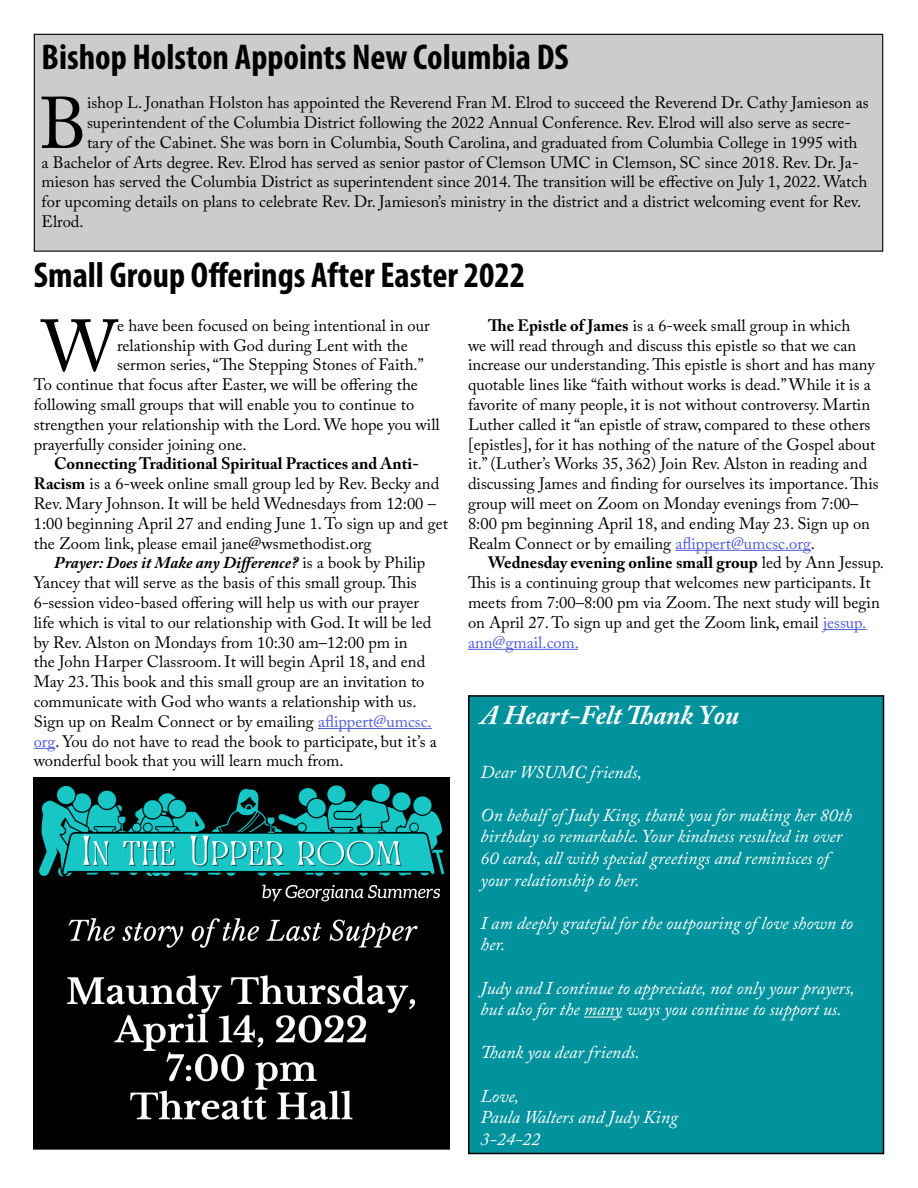
<style>
.page{position:relative;width:918px;height:1188px;background:#fff}
.page>*{position:absolute;margin:0;border:0;box-sizing:border-box;transform-origin:0 0}
.t1{font:72.15px "Adobe Caslon Pro";color:#000}
.t2{font:700 condensed 36px "Myriad Pro";color:#000}
.t3{font:italic 700 27px "Adobe Caslon Pro";color:#fff}
.t4{font:italic 18px/21.6px "Adobe Caslon Pro";color:#fff}
.t5{font:16.5px/19.8px "Adobe Caslon Pro";color:#000}
.s1{font-weight:700}
.s2{color:#4f5cd6}
.s3{font-weight:700;font-style:italic}
</style>
<div class="page">
<div style="left:34px;top:34px;width:849px;height:217px;background:#ccc"></div>
<div style="left:34px;top:34px;width:849px;height:218px;border:1px solid #000"></div>
<div style="left:469px;top:696px;width:415px;height:458px;background:#00939d"></div>
<div style="left:468px;top:695px;width:416px;height:459px;border:2px solid #000"></div>
<hr style="left:584px;top:1017px;width:38px;height:1px;background:#fff">
<hr style="left:318px;top:728px;width:114px;height:1px;background:#4f5cd6">
<svg style="left:34px;top:748px;width:21px;height:1px"></svg>
<hr style="left:675px;top:550px;width:136px;height:1px;background:#4f5cd6">
<hr style="left:823px;top:629px;width:43px;height:1px;background:#4f5cd6">
<hr style="left:468px;top:649px;width:110px;height:1px;background:#4f5cd6">
<img style="left:34px;top:778px;width:416px;height:371px">
<p class="t2" style="left:42px;top:34px;width:528px">Bishop Holston Appoints New Columbia DS</p>
<p class="t1" style="left:39px;top:81px;width:49px">B</p>
<p class="t5" style="left:87px;top:93px;width:783px">ishop L. Jonathan Holston has appointed the Reverend Fran M. Elrod to succeed the Reverend Dr. Cathy Jamieson as</p>
<p class="t5" style="left:87px;top:112px;width:766px">superintendent of the Columbia District following the 2022 Annual Conference. Rev. Elrod will also serve as secre-</p>
<p class="t5" style="left:87px;top:132px;width:772px">tary of the Cabinet. She was born in Columbia, South Carolina, and graduated from Columbia College in 1995 with</p>
<p class="t5" style="left:42px;top:152px;width:819px">a Bachelor of Arts degree. Rev. Elrod has served as senior pastor of Clemson UMC in Clemson, SC since 2018. Rev. Dr. Ja-</p>
<p class="t5" style="left:42px;top:172px;width:827px">mieson has served the Columbia District as superintendent since 2014. The transition will be effective on July 1, 2022. Watch</p>
<p class="t5" style="left:42px;top:192px;width:821px">for upcoming details on plans to celebrate Rev. Dr. Jamieson’s ministry in the district and a district welcoming event for Rev.</p>
<p class="t5" style="left:42px;top:211px;width:44px">Elrod.</p>
<p class="t2" style="left:34px;top:253px;width:493px">Small Group Offerings After Easter 2022</p>
<p class="t1" style="left:42px;top:303px;width:77px">W</p>
<p class="t5" style="left:117px;top:315px;width:314px">e have been focused on being intentional in our</p>
<p class="t5" style="left:468px;top:315px;width:412px;text-indent:20px"><span class="s1">The Epistle of James</span> is a 6-week small group in which<br>we will read through and discuss this epistle so that we can increase our understanding. This epistle is short and has many quotable lines like “faith without works is dead.” While it is a favorite of many people, it is not without controversy. Martin Luther called it “an epistle of straw, compared to these others [epistles], for it has nothing of the nature of the Gospel about it.” (Luther’s Works 35, 362) Join Rev. Alston in reading and discussing James and finding for ourselves its importance. This group will meet on Zoom on Monday evenings from 7:00– 8:00 pm beginning April 18, and ending May 23. Sign up on Realm Connect or by emailing <span class="s2">aflippert@umcsc.org</span>.</p>
<p class="t5" style="left:468px;top:553px;width:418px;text-indent:20px"><span class="s1">Wednesday evening online small group</span> led by Ann Jessup.<br>This is a continuing group that welcomes new participants. It meets from 7:00–8:00 pm via Zoom. The next study will begin on April 27. To sign up and get the Zoom link, email <span class="s2">jessup. ann@gmail.com.</span></p>
<p class="t5" style="left:117px;top:335px;width:292px">relationship with God during Lent with the</p>
<p class="t5" style="left:117px;top:355px;width:308px">sermon series, “The Stepping Stones of Faith.”</p>
<p class="t5" style="left:34px;top:375px;width:386px">To continue that focus after Easter, we will be offering the</p>
<p class="t5" style="left:34px;top:394px;width:382px">following small groups that will enable you to continue to</p>
<p class="t5" style="left:34px;top:414px;width:408px">strengthen your relationship with the Lord. We hope you will</p>
<p class="t5" style="left:34px;top:434px;width:214px">prayerfully consider joining one.</p>
<p class="t5" style="left:34px;top:454px;width:416px;text-indent:20px"><span class="s1">Connecting Traditional Spiritual Practices and Anti-Racism</span> is a 6-week online small group led by Rev. Becky and Rev. Mary Johnson. It will be held Wednesdays from 12:00 – 1:00 beginning April 27 and ending June 1. To sign up and get the Zoom link, please email jane@wsmethodist.org</p>
<p class="t5" style="left:34px;top:553px;width:405px;text-indent:20px"><span class="s3">Prayer: Does it Make any Difference?</span> is a book by Philip Yancey that will serve as the basis of this small group. This 6-session video-based offering will help us with our prayer life which is vital to our relationship with God. It will be led by Rev. Alston on Mondays from 10:30 am–12:00 pm in<br>the John Harper Classroom. It will begin April 18, and end May 23. This book and this small group are an invitation to communicate with God who wants a relationship with us.<br>Sign up on Realm Connect or by emailing <span class="s2">aflippert@umcsc. org</span>. You do not have to read the book to participate, but it’s a wonderful book that you will learn much from.</p>
<p class="t3" style="left:481px;top:699px;width:260px">A Heart-Felt Thank You</p>
<p class="t4" style="left:481px;top:761px;width:163px">Dear WSUMC friends,</p>
<p class="t4" style="left:481px;top:804px;width:373px">On behalf of Judy King, thank you for making her 80th birthday so remarkable. Your kindness resulted in over 60 cards, all with special greetings and reminisces of your relationship to her.</p>
<p class="t4" style="left:481px;top:912px;width:374px">I am deeply grateful for the outpouring of love shown to her.</p>
<p class="t4" style="left:481px;top:977px;width:376px">Judy and I continue to appreciate, not only your prayers, but also for the many ways you continue to support us.</p>
<p class="t4" style="left:481px;top:1041px;width:161px">Thank you dear friends.</p>
<p class="t4" style="left:481px;top:1085px;width:40px">Love,</p>
<p class="t4" style="left:481px;top:1106px;width:199px">Paula Walters and Judy King</p>
<p class="t4" style="left:481px;top:1128px;width:62px">3-24-22</p>
</div>
